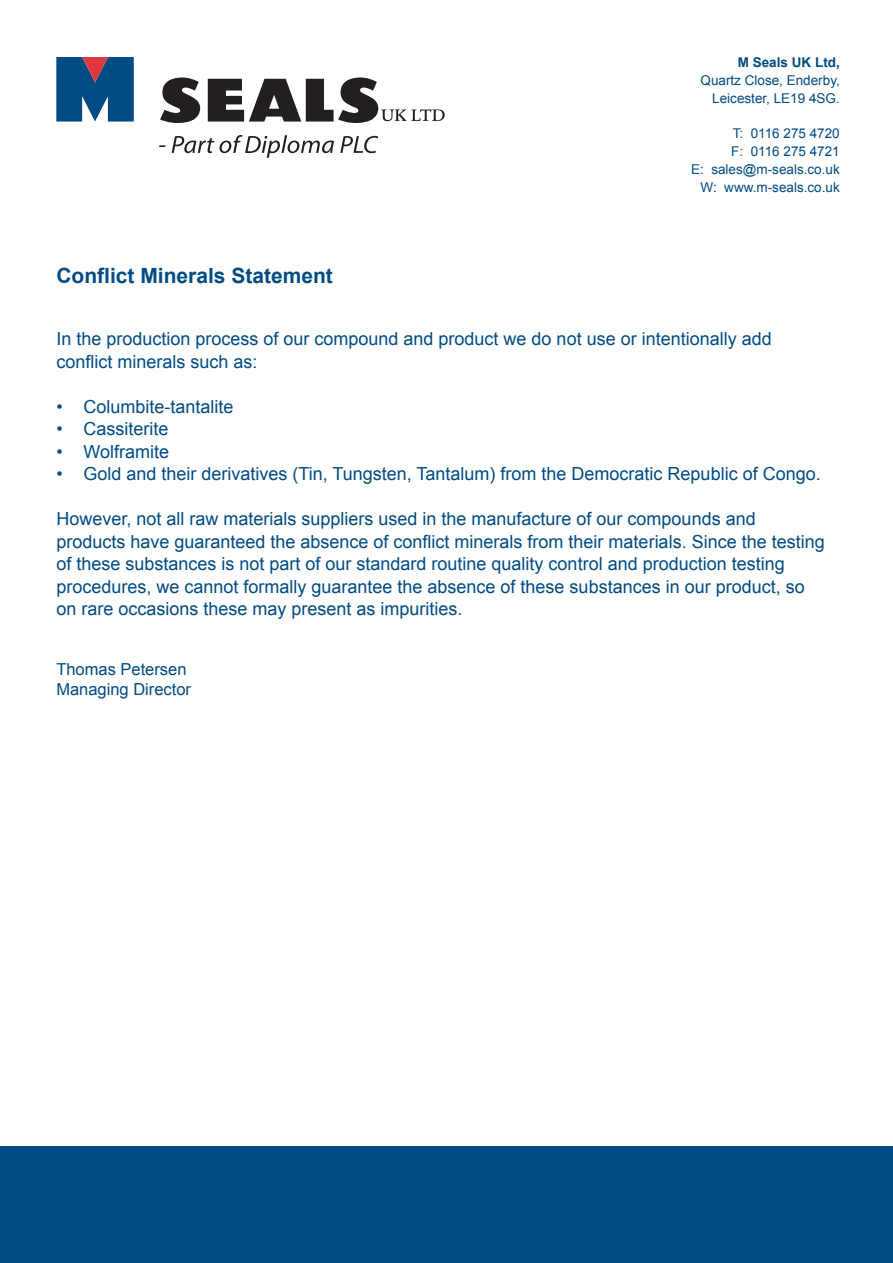
<style>
.page{position:relative;width:893px;height:1263px;background:#fff}
.page>*{position:absolute;margin:0;border:0;box-sizing:border-box;transform-origin:0 0}
.t1{font:700 21px "Arial";color:#004b84}
.t2{font:18px/22.5px "Arial";color:#004b84}
.t3{font:16.5px "Arial";color:#004b84}
.t4{font:13.5px "Arial";color:#004b84}
.t5{font:700 13.5px "Arial";color:#004b84}
</style>
<div class="page">
<div style="left:0;top:1146px;width:893px;height:117px;background:#004b84"></div>
<svg style="left:56px;top:57px;width:78px;height:65px;background:#235889"></svg>
<svg style="left:160px;top:77px;width:41px;height:46px"></svg>
<svg style="left:159px;top:145px;width:7px;height:2px"></svg>
<svg style="left:172px;top:135px;width:162px;height:23px"></svg>
<svg style="left:340px;top:136px;width:38px;height:17px"></svg>
<svg style="left:208px;top:77px;width:237px;height:46px"></svg>
<p class="t1" style="left:56px;top:264px;width:278px">Conflict Minerals Statement</p>
<p class="t5" style="left:738px;top:55px;width:104px">M Seals UK Ltd,</p>
<p class="t4" style="left:700px;top:71px;width:141px">Quartz Close, Enderby,</p>
<p class="t4" style="left:712px;top:89px;width:129px">Leicester, LE19 4SG.</p>
<p class="t4" style="left:733px;top:125px;width:109px">T: 0116 275 4720</p>
<p class="t4" style="left:731px;top:143px;width:110px">F: 0116 275 4721</p>
<p class="t4" style="left:691px;top:161px;width:150px">E: sales@m-seals.co.uk</p>
<p class="t4" style="left:700px;top:179px;width:141px">W: www.m-seals.co.uk</p>
<p class="t2" style="left:56px;top:328px;width:717px">In the production process of our compound and product we do not use or intentionally add conflict minerals such as:</p>
<p class="t2" style="left:56px;top:395px;width:179px">• Columbite-tantalite</p>
<p class="t2" style="left:56px;top:418px;width:114px">• Cassiterite</p>
<p class="t2" style="left:56px;top:440px;width:114px">• Wolframite</p>
<p class="t2" style="left:56px;top:463px;width:766px">• Gold and their derivatives (Tin, Tungsten, Tantalum) from the Democratic Republic of Congo.</p>
<p class="t2" style="left:56px;top:508px;width:770px">However, not all raw materials suppliers used in the manufacture of our compounds and products have guaranteed the absence of conflict minerals from their materials. Since the testing of these substances is not part of our standard routine quality control and production testing procedures, we cannot formally guarantee the absence of these substances in our product, so on rare occasions these may present as impurities.</p>
<p class="t3" style="left:56px;top:658px;width:132px">Thomas Petersen</p>
<p class="t3" style="left:56px;top:678px;width:136px">Managing Director</p>
</div>
